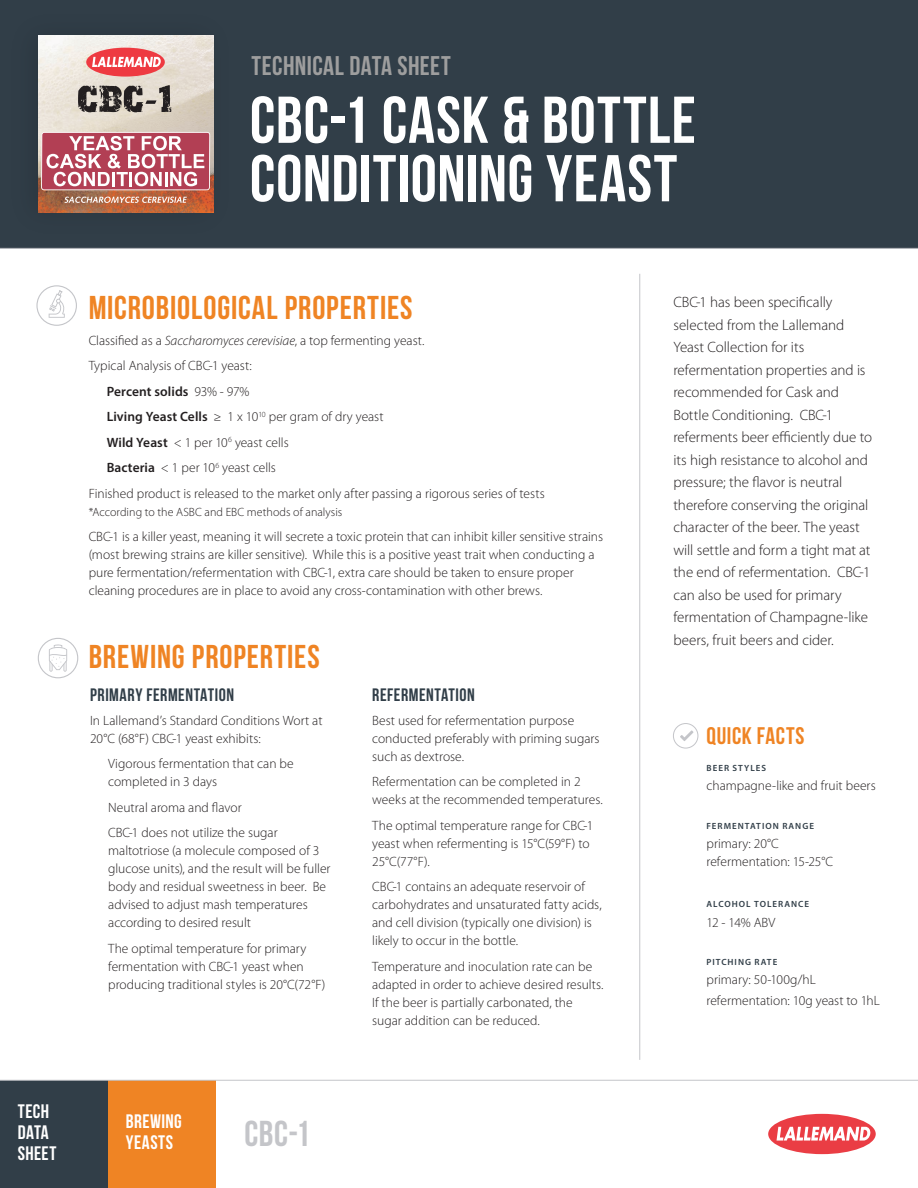
<style>
.page{position:relative;width:918px;height:1188px;background:#fff}
.page>*{position:absolute;margin:0;border:0;box-sizing:border-box;transform-origin:0 0}
.t1{font:66px/58.5px "Bebas Neue";letter-spacing:.015em;color:#fff}
.t2{font:36px "Bebas Neue";color:#c4c5c9}
.t3{font:33px "Bebas Neue";letter-spacing:.025em;color:#ef8424}
.t4{font:27px "Bebas Neue";letter-spacing:.015em;color:#9e9e9e}
.t5{font:24px "Bebas Neue";letter-spacing:.025em;color:#ef8424}
.t6{font:19.5px/21px "Bebas Neue";letter-spacing:.02em;color:#fff}
.t7{font:18px "Bebas Neue";letter-spacing:.03em;color:#313e48}
.t8{font:300 15px/22.5px "Myriad Pro";letter-spacing:-.005em;color:#231f20}
.t9{font:300 13.5px/18px "Myriad Pro";color:#231f20}
.t10{font:600 13.5px "Myriad Pro";letter-spacing:.005em;color:#231f20}
.t11{font:300 12px "Myriad Pro";letter-spacing:.005em;color:#231f20}
.t12{font:600 9px "Myriad Pro";letter-spacing:.11em;color:#313e48}
.s1{font-style:italic}
.s2{font-weight:300}
.s3{font-weight:600}
</style>
<div class="page">
<div style="left:0;top:0;width:918px;height:248px;background:#313e48"></div>
<hr style="left:0;top:248px;width:918px;height:1px;background:#c4c5c9">
<img style="left:0;top:35px;width:250px;height:282px">
<svg style="left:38px;top:35px;width:175px;height:178px;background:#d0a19d"></svg>
<hr style="left:639px;top:274px;width:1px;height:786px;background:#c4c5c9">
<div style="left:36px;top:285px;width:41px;height:41px;border:1px solid #c4c5c9;border-radius:50%"></div>
<svg style="left:49px;top:290px;width:17px;height:28px"></svg>
<div style="left:0;top:1080px;width:108px;height:108px;background:#313e48"></div>
<div style="left:108px;top:1080px;width:108px;height:108px;background:#ef8424"></div>
<div style="left:768px;top:1114px;width:108px;height:40px;background:#ea3d44;border-radius:50%"></div>
<svg style="left:777px;top:1127px;width:94px;height:14px"></svg>
<hr style="left:0;top:1080px;width:918px;height:1px;background:#c4c5c9">
<div style="left:38px;top:638px;width:40px;height:40px;border:1px solid #c4c5c9;border-radius:50%"></div>
<svg style="left:49px;top:644px;width:18px;height:28px"></svg>
<div style="left:673px;top:723px;width:25px;height:25px;border:1px solid #c4c5c9;border-radius:50%"></div>
<svg style="left:680px;top:730px;width:13px;height:11px"></svg>
<h3 class="t4" style="left:251px;top:51px;width:201px">TECHNICAL DATA SHEET</h3>
<h1 class="t1" style="left:250px;top:90px;width:447px">CBC-1 CASK &amp; BOTTLE<br>CONDITIONING YEAST</h1>
<h3 class="t3" style="left:89px;top:289px;width:325px">MICROBIOLOGICAL PROPERTIES</h3>
<p class="t9" style="left:89px;top:331px;width:337px">Classified as a <span class="s1">Saccharomyces cerevisiae</span>, a top fermenting yeast.</p>
<p class="t9" style="left:89px;top:357px;width:165px">Typical Analysis of CBC-1 yeast:</p>
<p class="t10" style="left:107px;top:383px;width:144px">Percent solids <span class="s2">93% - 97%</span></p>
<p class="t9" style="left:107px;top:408px;width:278px"><span class="s3">Living Yeast Cells</span> ≥ 1 x 10<sup>10</sup> per gram of dry yeast</p>
<p class="t9" style="left:107px;top:433px;width:184px"><span class="s3">Wild Yeast</span> &lt; 1 per 10<sup>6</sup> yeast cells</p>
<p class="t9" style="left:107px;top:459px;width:171px"><span class="s3">Bacteria</span> &lt; 1 per 10<sup>6</sup> yeast cells</p>
<p class="t9" style="left:89px;top:484px;width:458px">Finished product is released to the market only after passing a rigorous series of tests</p>
<p class="t11" style="left:89px;top:505px;width:255px">*According to the ASBC and EBC methods of analysis</p>
<p class="t9" style="left:89px;top:528px;width:516px">CBC-1 is a killer yeast, meaning it will secrete a toxic protein that can inhibit killer sensitive strains (most brewing strains are killer sensitive). While this is a positive yeast trait when conducting a pure fermentation/refermentation with CBC-1, extra care should be taken to ensure proper cleaning procedures are in place to avoid any cross-contamination with other brews.</p>
<h3 class="t3" style="left:89px;top:639px;width:233px">BREWING PROPERTIES</h3>
<h3 class="t7" style="left:90px;top:685px;width:145px">PRIMARY FERMENTATION</h3>
<h3 class="t7" style="left:372px;top:685px;width:104px">REFERMENTATION</h3>
<p class="t9" style="left:90px;top:712px;width:234px">In Lallemand’s Standard Conditions Wort at<br>20°C (68°F) CBC-1 yeast exhibits:</p>
<p class="t9" style="left:108px;top:755px;width:187px">Vigorous fermentation that can be completed in 3 days</p>
<p class="t9" style="left:108px;top:795px;width:171px;line-height:25.5px">Neutral aroma and flavor<br>CBC-1 does not utilize the sugar</p>
<p class="t9" style="left:108px;top:842px;width:224px">maltotriose (a molecule composed of 3 glucose units), and the result will be fuller body and residual sweetness in beer. Be advised to adjust mash temperatures according to desired result</p>
<p class="t9" style="left:108px;top:939px;width:219px">The optimal temperature for primary fermentation with CBC-1 yeast when producing traditional styles is 20°C(72°F)</p>
<h3 class="t6" style="left:18px;top:1100px;width:40px">TECH<br>DATA<br>SHEET</h3>
<h3 class="t6" style="left:126px;top:1111px;width:57px">BREWING<br>YEASTS</h3>
<h2 class="t2" style="left:244px;top:1114px;width:67px">CBC-1</h2>
<p class="t9" style="left:372px;top:711px;width:229px">Best used for refermentation purpose conducted preferably with priming sugars such as dextrose.</p>
<p class="t9" style="left:372px;top:773px;width:232px">Refermentation can be completed in 2 weeks at the recommended temperatures.</p>
<p class="t9" style="left:372px;top:816px;width:223px">The optimal temperature range for CBC-1 yeast when refermenting is 15°C(59°F) to<br>25°C(77°F).</p>
<p class="t9" style="left:372px;top:878px;width:231px">CBC-1 contains an adequate reservoir of carbohydrates and unsaturated fatty acids, and cell division (typically one division) is likely to occur in the bottle.</p>
<p class="t9" style="left:372px;top:957px;width:233px">Temperature and inoculation rate can be adapted in order to achieve desired results.<br>If the beer is partially carbonated, the sugar addition can be reduced.</p>
<p class="t8" style="left:673px;top:291px;width:200px">CBC-1 has been specifically selected from the Lallemand<br>Yeast Collection for its refermentation properties and is recommended for Cask and<br>Bottle Conditioning. CBC-1 referments beer efficiently due to its high resistance to alcohol and pressure; the flavor is neutral therefore conserving the original character of the beer. The yeast will settle and form a tight mat at the end of refermentation. CBC-1 can also be used for primary fermentation of Champagne-like beers, fruit beers and cider.</p>
<h3 class="t5" style="left:707px;top:723px;width:100px">QUICK FACTS</h3>
<p class="t12" style="left:707px;top:762px;width:61px">BEER STYLES</p>
<p class="t9" style="left:707px;top:777px;width:171px">champagne-like and fruit beers</p>
<p class="t12" style="left:707px;top:820px;width:109px">FERMENTATION RANGE</p>
<p class="t9" style="left:707px;top:835px;width:128px">primary: 20°C refermentation: 15-25°C</p>
<p class="t12" style="left:707px;top:899px;width:104px">ALCOHOL TOLERANCE</p>
<p class="t9" style="left:707px;top:913px;width:70px">12 - 14% ABV</p>
<p class="t12" style="left:707px;top:956px;width:72px">PITCHING RATE</p>
<p class="t9" style="left:707px;top:969px;width:175px;line-height:21px">primary: 50-100g/hL refermentation: 10g yeast to 1hL</p>
</div>
